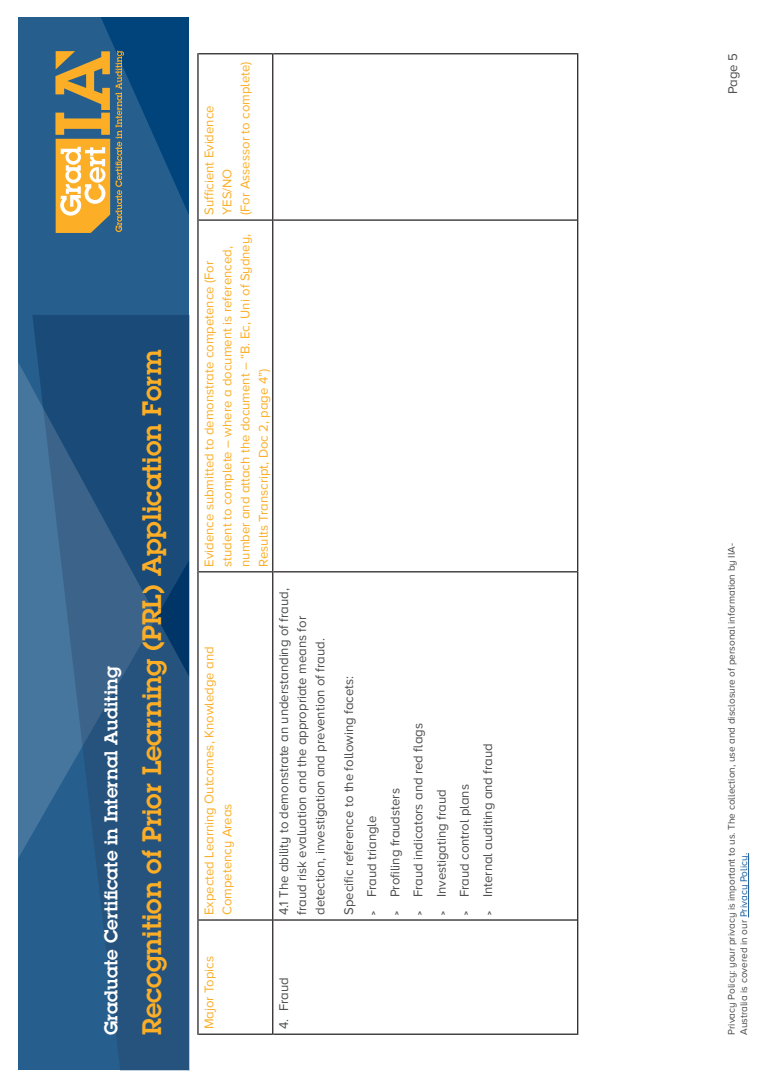
<style>
.page{position:relative;width:780px;height:1088px;background:#fff}
.page>*{position:absolute;margin:0;border:0;box-sizing:border-box;transform-origin:0 0}
.t1{font:600 26.25px "Lubalin Graph Std";color:#fbae26}
.t2{font:600 18.12px "Lubalin Graph Std";letter-spacing:.005em;color:#fff}
.bullet{font:13.12px/18.1px "Proxima Nova A";color:#4b4c4d}
.bullet-2{font:13.12px/18.1px "Proxima Nova A";color:#fbae26}
.bullet-3{font:10px/12.5px "Proxima Nova A";color:#4b4c4d}
.s1{font-weight:900;font-size:7.5px}
.s2{color:#175d9e}
</style>
<div class="page">
<svg style="left:19px;top:18px;width:170px;height:301px;background:#1d5889"></svg>
<svg style="left:19px;top:319px;width:170px;height:751px;background:#295984"></svg>
<svg style="left:55px;top:51px;width:69px;height:182px;background:#ae985f"></svg>
<hr style="left:197px;top:920px;width:1px;height:115px;background:#231f20">
<hr style="left:198px;top:1033px;width:74px;height:2px;background:#231f20">
<hr style="left:197px;top:572px;width:1px;height:348px;background:#231f20">
<hr style="left:198px;top:919px;width:74px;height:1px;background:#231f20">
<hr style="left:197px;top:220px;width:1px;height:352px;background:#231f20">
<hr style="left:198px;top:571px;width:74px;height:1px;background:#231f20">
<hr style="left:197px;top:53px;width:1px;height:167px;background:#231f20">
<hr style="left:198px;top:219px;width:74px;height:2px;background:#231f20">
<hr style="left:198px;top:53px;width:74px;height:1px;background:#231f20">
<hr style="left:272px;top:920px;width:1px;height:115px;background:#231f20">
<hr style="left:273px;top:1033px;width:304px;height:2px;background:#231f20">
<hr style="left:272px;top:572px;width:1px;height:348px;background:#231f20">
<hr style="left:273px;top:919px;width:304px;height:1px;background:#231f20">
<hr style="left:272px;top:220px;width:1px;height:352px;background:#231f20">
<hr style="left:273px;top:571px;width:304px;height:1px;background:#231f20">
<hr style="left:272px;top:53px;width:1px;height:167px;background:#231f20">
<hr style="left:273px;top:219px;width:304px;height:2px;background:#231f20">
<hr style="left:273px;top:53px;width:304px;height:1px;background:#231f20">
<hr style="left:577px;top:920px;width:1px;height:115px;background:#231f20">
<hr style="left:577px;top:572px;width:1px;height:348px;background:#231f20">
<hr style="left:577px;top:220px;width:1px;height:352px;background:#231f20">
<hr style="left:577px;top:53px;width:1px;height:167px;background:#231f20">
<hr style="left:748px;top:853px;width:1px;height:64px;background:#175d9e">
<p class="t2" style="left:99px;top:1035px;width:370px;rotate:-90deg">Graduate Certificate in Internal Auditing</p>
<p class="t1" style="left:134px;top:1035px;width:687px;rotate:-90deg">Recognition of Prior Learning (PRL) Application Form</p>
<p class="bullet-2" style="left:200px;top:215px;width:155px;rotate:-90deg">Sufficient Evidence<br>YES/NO<br>(For Assessor to complete)</p>
<p class="bullet-2" style="left:200px;top:567px;width:334px;rotate:-90deg">Evidence submitted to demonstrate competence (For student to complete – where a document is referenced, number and attach the document – “B. Ec, Uni of Sydney, Results Transcript, Doc 2, page 4”)</p>
<p class="bullet-2" style="left:200px;top:915px;width:270px;rotate:-90deg">Expected Learning Outcomes, Knowledge and<br>Competency Areas</p>
<p class="bullet" style="left:274px;top:915px;width:328px;rotate:-90deg">4.1 The ability to demonstrate an understanding of fraud, fraud risk evaluation and the appropriate means for detection, investigation and prevention of fraud.</p>
<p class="bullet-2" style="left:200px;top:1029px;width:74px;rotate:-90deg">Major Topics</p>
<p class="bullet" style="left:274px;top:1029px;width:53px;rotate:-90deg">4. Fraud</p>
<p class="bullet" style="left:339px;top:915px;width:241px;rotate:-90deg">Specific reference to the following facets:</p>
<p class="bullet" style="left:363px;top:915px;width:101px;rotate:-90deg"><span class="s1">&gt;</span> Fraud triangle</p>
<p class="bullet" style="left:386px;top:915px;width:128px;rotate:-90deg"><span class="s1">&gt;</span> Profiling fraudsters</p>
<p class="bullet" style="left:409px;top:915px;width:193px;rotate:-90deg"><span class="s1">&gt;</span> Fraud indicators and red flags</p>
<p class="bullet" style="left:432px;top:915px;width:127px;rotate:-90deg"><span class="s1">&gt;</span> Investigating fraud</p>
<p class="bullet" style="left:455px;top:915px;width:132px;rotate:-90deg"><span class="s1">&gt;</span> Fraud control plans</p>
<p class="bullet" style="left:478px;top:915px;width:173px;rotate:-90deg"><span class="s1">&gt;</span> Internal auditing and fraud</p>
<p class="bullet" style="left:723px;top:94px;width:43px;rotate:-90deg">Page 5</p>
<p class="bullet-3" style="left:725px;top:1035px;width:493px;rotate:-90deg">Privacy Policy: your privacy is important to us. The collection, use and disclosure of personal information by IIA-<br>Australia is covered in our <span class="s2">Privacy Policy.</span></p>
</div>
